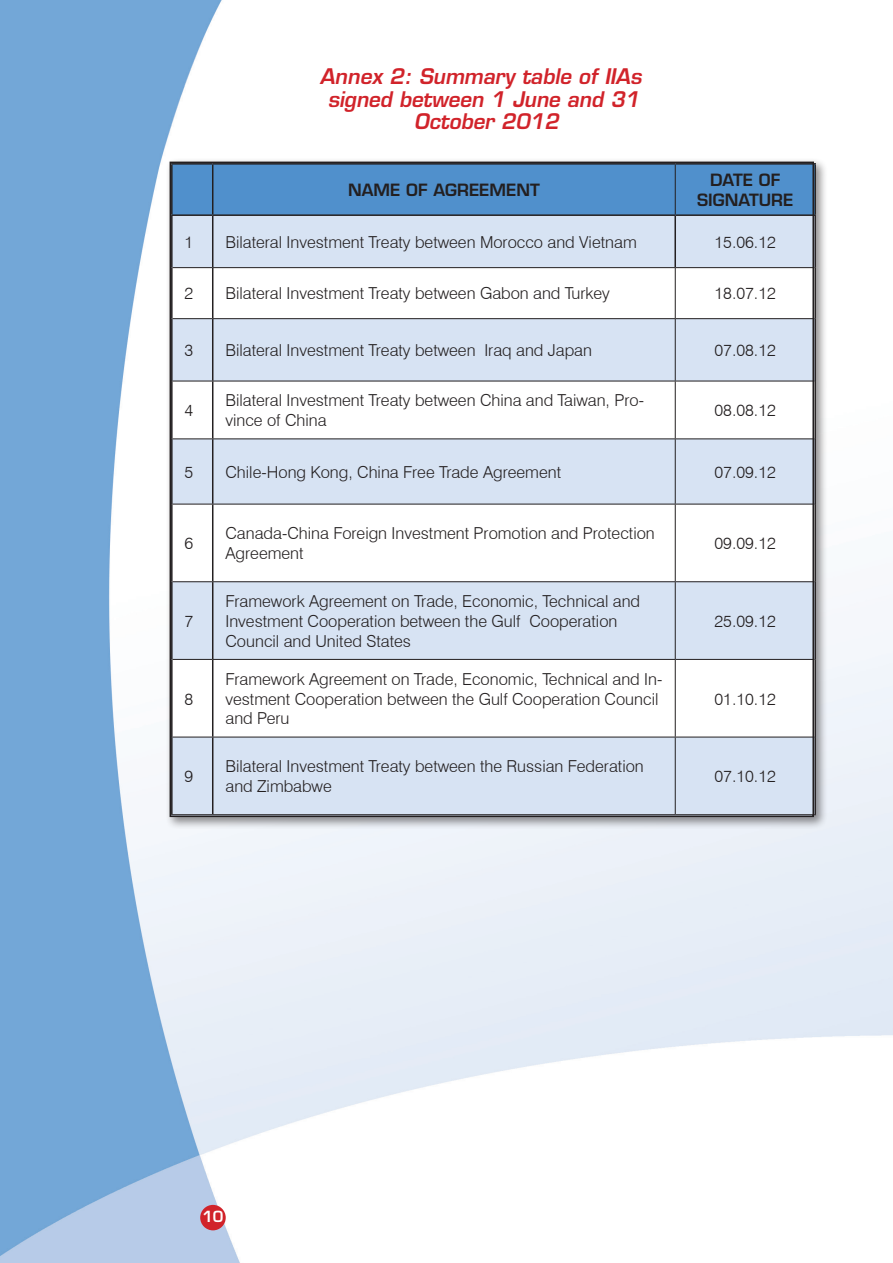
<style>
.page{position:relative;width:893px;height:1263px;background:#fff}
.page>*{position:absolute;margin:0;border:0;box-sizing:border-box;transform-origin:0 0}
.t1{font:italic 600 21px/22.5px "Eurostile LT Std";color:#d1232a;text-align:center}
.t2{font:300 16.5px/19.8px "Swiss 721 BT";color:#231f20}
.t3{font:600 16.5px "Eurostile LT Std";letter-spacing:.12em;color:#231f20}
.t4{font:600 15px "Eurostile LT Std";color:#fff}
</style>
<div class="page">
<img style="left:0;top:0;width:893px;height:1263px">
<div style="left:200px;top:1205px;width:26px;height:25px;background:#d1232a;border-radius:50%"></div>
<div style="left:166px;top:157px;width:662px;height:672px;background:#231f20;opacity:.5"></div>
<div style="left:173px;top:738px;width:638px;height:76px;background:#d7e3f3"></div>
<svg style="left:173px;top:165px;width:638px;height:572px;background:#a8c6e5"></svg>
<svg style="left:213px;top:268px;width:598px;height:469px"></svg>
<svg style="left:213px;top:319px;width:598px;height:340px;fill:#d7e3f3"></svg>
<hr style="left:212px;top:165px;width:1px;height:49px;background:#231f20">
<hr style="left:675px;top:163px;width:141px;height:2px;background:#231f20">
<hr style="left:171px;top:214px;width:42px;height:2px;background:#231f20">
<hr style="left:212px;top:268px;width:1px;height:50px;background:#231f20">
<hr style="left:212px;top:319px;width:1px;height:62px;background:#231f20">
<hr style="left:212px;top:381px;width:1px;height:57px;background:#231f20">
<hr style="left:212px;top:439px;width:1px;height:65px;background:#231f20">
<hr style="left:212px;top:582px;width:1px;height:77px;background:#231f20">
<hr style="left:675px;top:165px;width:1px;height:49px;background:#231f20">
<hr style="left:675px;top:268px;width:1px;height:50px;background:#231f20">
<hr style="left:675px;top:319px;width:1px;height:62px;background:#231f20">
<hr style="left:675px;top:381px;width:1px;height:57px;background:#231f20">
<hr style="left:675px;top:439px;width:1px;height:65px;background:#231f20">
<hr style="left:675px;top:582px;width:1px;height:77px;background:#231f20">
<hr style="left:212px;top:504px;width:1px;height:77px;background:#231f20">
<hr style="left:173px;top:438px;width:40px;height:1px;background:#231f20">
<hr style="left:213px;top:504px;width:462px;height:1px;background:#231f20">
<hr style="left:675px;top:504px;width:1px;height:77px;background:#231f20">
<hr style="left:814px;top:504px;width:2px;height:78px;background:#231f20">
<hr style="left:675px;top:504px;width:139px;height:1px;background:#231f20">
<hr style="left:173px;top:504px;width:40px;height:1px;background:#231f20">
<hr style="left:213px;top:581px;width:462px;height:1px;background:#231f20">
<hr style="left:675px;top:581px;width:139px;height:1px;background:#231f20">
<hr style="left:814px;top:165px;width:2px;height:49px;background:#231f20">
<hr style="left:814px;top:268px;width:2px;height:51px;background:#231f20">
<hr style="left:814px;top:319px;width:2px;height:62px;background:#231f20">
<hr style="left:814px;top:381px;width:2px;height:58px;background:#231f20">
<hr style="left:814px;top:439px;width:2px;height:65px;background:#231f20">
<hr style="left:814px;top:582px;width:2px;height:77px;background:#231f20">
<hr style="left:173px;top:318px;width:40px;height:1px;background:#231f20">
<hr style="left:213px;top:318px;width:462px;height:1px;background:#231f20">
<hr style="left:675px;top:318px;width:139px;height:1px;background:#231f20">
<hr style="left:173px;top:381px;width:40px;height:1px;background:#231f20">
<hr style="left:213px;top:381px;width:462px;height:1px;background:#231f20">
<hr style="left:675px;top:381px;width:139px;height:1px;background:#231f20">
<hr style="left:173px;top:267px;width:40px;height:1px;background:#231f20">
<hr style="left:212px;top:737px;width:1px;height:77px;background:#231f20">
<hr style="left:173px;top:581px;width:40px;height:1px;background:#231f20">
<hr style="left:213px;top:737px;width:462px;height:1px;background:#231f20">
<hr style="left:675px;top:737px;width:1px;height:77px;background:#231f20">
<hr style="left:814px;top:737px;width:2px;height:77px;background:#231f20">
<hr style="left:675px;top:737px;width:139px;height:1px;background:#231f20">
<hr style="left:213px;top:438px;width:462px;height:1px;background:#231f20">
<hr style="left:173px;top:659px;width:40px;height:1px;background:#231f20">
<hr style="left:675px;top:438px;width:139px;height:1px;background:#231f20">
<hr style="left:675px;top:814px;width:141px;height:1px;background:#231f20">
<hr style="left:212px;top:660px;width:1px;height:77px;background:#231f20">
<hr style="left:213px;top:659px;width:462px;height:1px;background:#231f20">
<hr style="left:173px;top:737px;width:40px;height:1px;background:#231f20">
<hr style="left:675px;top:660px;width:1px;height:77px;background:#231f20">
<hr style="left:814px;top:659px;width:2px;height:78px;background:#231f20">
<hr style="left:675px;top:659px;width:139px;height:1px;background:#231f20">
<hr style="left:212px;top:216px;width:1px;height:51px;background:#231f20">
<hr style="left:213px;top:214px;width:462px;height:2px;background:#231f20">
<hr style="left:675px;top:214px;width:141px;height:2px;background:#231f20">
<hr style="left:674px;top:216px;width:2px;height:51px;background:#231f20">
<hr style="left:814px;top:216px;width:2px;height:52px;background:#231f20">
<hr style="left:213px;top:267px;width:462px;height:1px;background:#231f20">
<hr style="left:675px;top:267px;width:139px;height:1px;background:#231f20">
<p class="t1" style="left:320px;top:65px;width:328px">Annex 2: Summary table of IIAs signed between 1 June and 31<br>October 2012</p>
<p class="t3" style="left:348px;top:179px;width:14px">NAME</p>
<p class="t3" style="left:406px;top:179px;width:64px">OF AGREEMENT</p>
<p class="t3" style="left:710px;top:169px;width:24px">DATE</p>
<p class="t3" style="left:759px;top:169px;width:23px">OF</p>
<p class="t3" style="left:697px;top:189px;width:40px">SIGNAT</p>
<p class="t3" style="left:759px;top:189px;width:24px">URE</p>
<p class="t2" style="left:185px;top:232px;width:10px">1</p>
<p class="t2" style="left:225px;top:232px;width:413px">Bilateral Investment Treaty between Morocco and Vietnam</p>
<p class="t2" style="left:714px;top:232px;width:63px">15.06.12</p>
<p class="t2" style="left:185px;top:283px;width:10px">2</p>
<p class="t2" style="left:225px;top:283px;width:386px">Bilateral Investment Treaty between Gabon and Turkey</p>
<p class="t2" style="left:714px;top:283px;width:63px">18.07.12</p>
<p class="t2" style="left:185px;top:340px;width:10px">3</p>
<p class="t2" style="left:225px;top:340px;width:368px">Bilateral Investment Treaty between Iraq and Japan</p>
<p class="t2" style="left:714px;top:340px;width:63px">07.08.12</p>
<p class="t2" style="left:185px;top:400px;width:10px">4</p>
<p class="t2" style="left:225px;top:390px;width:420px">Bilateral Investment Treaty between China and Taiwan, Pro&shy;vince of China</p>
<p class="t2" style="left:714px;top:400px;width:63px">08.08.12</p>
<p class="t2" style="left:185px;top:462px;width:10px">5</p>
<p class="t2" style="left:225px;top:462px;width:337px">Chile-Hong Kong, China Free Trade Agreement</p>
<p class="t2" style="left:714px;top:462px;width:63px">07.09.12</p>
<p class="t2" style="left:185px;top:533px;width:10px">6</p>
<p class="t2" style="left:225px;top:523px;width:431px">Canada-China Foreign Investment Promotion and Protection<br>Agreement</p>
<p class="t2" style="left:714px;top:533px;width:63px">09.09.12</p>
<p class="t2" style="left:185px;top:611px;width:10px">7</p>
<p class="t2" style="left:185px;top:689px;width:10px">8</p>
<p class="t2" style="left:225px;top:591px;width:416px">Framework Agreement on Trade, Economic, Technical and<br>Investment Cooperation between the Gulf Cooperation<br>Council and United States</p>
<p class="t2" style="left:225px;top:669px;width:438px">Framework Agreement on Trade, Economic, Technical and In&shy;vestment Cooperation between the Gulf Cooperation Council and Peru</p>
<p class="t2" style="left:714px;top:611px;width:63px">25.09.12</p>
<p class="t2" style="left:714px;top:689px;width:63px">01.10.12</p>
<p class="t2" style="left:185px;top:766px;width:10px">9</p>
<p class="t2" style="left:225px;top:756px;width:420px">Bilateral Investment Treaty between the Russian Federation and Zimbabwe</p>
<p class="t2" style="left:714px;top:766px;width:63px">07.10.12</p>
<p class="t4" style="left:202px;top:1207px;width:23px">10</p>
</div>
